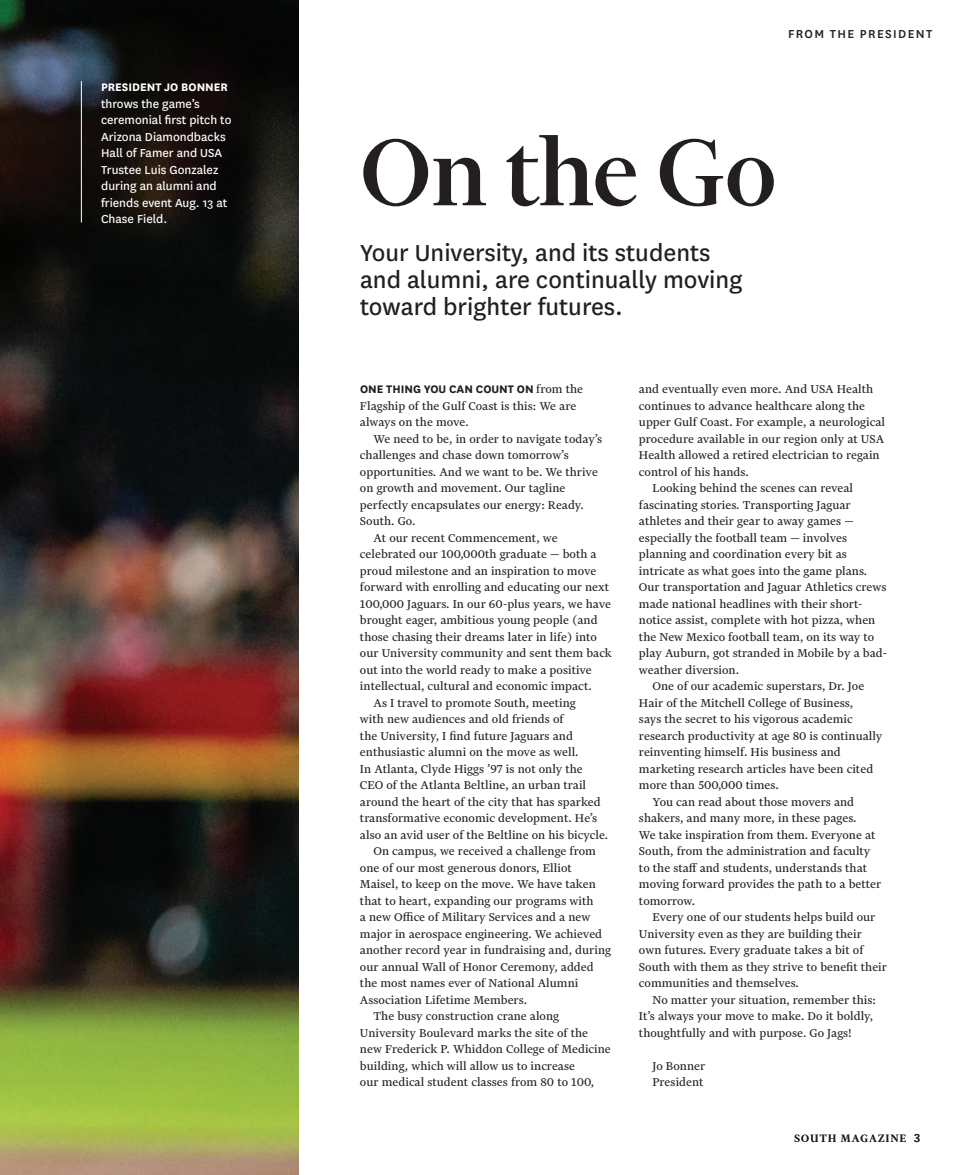
<style>
.page{position:relative;width:972px;height:1175px;background:#fff}
.page>*{position:absolute;margin:0;border:0;box-sizing:border-box;transform-origin:0 0}
.t1{font:500 108px "Financier Display";color:#231f20}
.t2{font:27px/27px "National";color:#231f20}
.t3{font:13.5px/16.5px "Financier Text";color:#231f20}
.t4{font:13.5px/16.5px "National";color:#fff}
.t5{font:500 13.5px "National";letter-spacing:.1em;color:#231f20}
.t6{font:700 12.75px "National";color:#231f20}
.t7{font:700 12.75px "National";color:#fff}
.t8{font:500 12px "Financier Display";letter-spacing:.11em;color:#231f20}
.s1{font-family:"Financier Text";font-weight:400;font-size:13.5px}
.s2{font-family:"National";font-weight:400;font-size:13.5px}
</style>
<div class="page">
<img style="left:0;top:0;width:298px;height:1174px">
<hr style="left:81px;top:81px;width:1px;height:142px;background:#fff">
<p class="t7" style="left:101px;top:78px;width:128px">PRESIDENT JO BONNER</p>
<p class="t4" style="left:101px;top:95px;width:132px">throws the game’s ceremonial first pitch to<br>Arizona Diamondbacks<br>Hall of Famer and USA<br>Trustee Luis Gonzalez during an alumni and friends event Aug. 13 at<br>Chase Field.</p>
<h2 class="t5" style="left:788px;top:25px;width:146px">FROM THE PRESIDENT</h2>
<h3 class="t1" style="left:360px;top:116px;width:417px">On the Go</h3>
<p class="t2" style="left:360px;top:238px;width:384px">Your University, and its students and alumni, are continually moving toward brighter futures.</p>
<p class="t6" style="left:360px;top:380px;width:225px">ONE THING YOU CAN COUNT ON <span class="s1">from the</span></p>
<p class="t3" style="left:360px;top:397px;width:218px">Flagship of the Gulf Coast is this: We are always on the move.</p>
<p class="t3" style="left:360px;top:430px;width:244px;text-indent:14px">We need to be, in order to navigate today’s challenges and chase down tomorrow’s opportunities. And we want to be. We thrive on growth and movement. Our tagline perfectly encapsulates our energy: Ready.<br>South. Go.</p>
<p class="t3" style="left:360px;top:529px;width:253px;text-indent:14px">At our recent Commencement, we celebrated our 100,000th graduate — both a proud milestone and an inspiration to move forward with enrolling and educating our next 100,000 Jaguars. In our 60-plus years, we have brought eager, ambitious young people (and those chasing their dreams later in life) into our University community and sent them back out into the world ready to make a positive intellectual, cultural and economic impact.</p>
<p class="t3" style="left:360px;top:694px;width:250px;text-indent:14px">As I travel to promote South, meeting<br>with new audiences and old friends of<br>the University, I find future Jaguars and enthusiastic alumni on the move as well.<br>In Atlanta, Clyde Higgs ’97 is not only the CEO of the Atlanta Beltline, an urban trail around the heart of the city that has sparked transformative economic development. He’s also an avid user of the Beltline on his bicycle.</p>
<p class="t3" style="left:360px;top:843px;width:253px;text-indent:14px">On campus, we received a challenge from one of our most generous donors, Elliot Maisel, to keep on the move. We have taken that to heart, expanding our programs with<br>a new Office of Military Services and a new major in aerospace engineering. We achieved another record year in fundraising and, during our annual Wall of Honor Ceremony, added the most names ever of National Alumni Association Lifetime Members.</p>
<p class="t3" style="left:360px;top:1008px;width:252px;text-indent:14px">The busy construction crane along University Boulevard marks the site of the new Frederick P. Whiddon College of Medicine building, which will allow us to increase<br>our medical student classes from 80 to 100,</p>
<p class="t3" style="left:639px;top:381px;width:248px">and eventually even more. And USA Health continues to advance healthcare along the upper Gulf Coast. For example, a neurological procedure available in our region only at USA Health allowed a retired electrician to regain control of his hands.</p>
<p class="t3" style="left:639px;top:480px;width:250px;text-indent:14px">Looking behind the scenes can reveal fascinating stories. Transporting Jaguar athletes and their gear to away games — especially the football team — involves planning and coordination every bit as intricate as what goes into the game plans.<br>Our transportation and Jaguar Athletics crews made national headlines with their short&shy;notice assist, complete with hot pizza, when the New Mexico football team, on its way to play Auburn, got stranded in Mobile by a bad&shy;weather diversion.</p>
<p class="t3" style="left:639px;top:678px;width:245px;text-indent:14px">One of our academic superstars, Dr. Joe Hair of the Mitchell College of Business,<br>says the secret to his vigorous academic research productivity at age 80 is continually reinventing himself. His business and marketing research articles have been cited more than 500,000 times.</p>
<p class="t3" style="left:639px;top:793px;width:244px;text-indent:14px">You can read about those movers and shakers, and many more, in these pages.<br>We take inspiration from them. Everyone at South, from the administration and faculty to the staff and students, understands that moving forward provides the path to a better tomorrow.</p>
<p class="t3" style="left:639px;top:909px;width:250px;text-indent:14px">Every one of our students helps build our University even as they are building their own futures. Every graduate takes a bit of South with them as they strive to benefit their communities and themselves.</p>
<p class="t3" style="left:639px;top:991px;width:238px;text-indent:14px">No matter your situation, remember this:<br>It’s always your move to make. Do it boldly, thoughtfully and with purpose. Go Jags!</p>
<p class="t3" style="left:652px;top:1057px;width:54px">Jo Bonner</p>
<p class="t3" style="left:652px;top:1074px;width:53px">President</p>
<p class="t8" style="left:794px;top:1132px;width:127px">SOUTH MAGAZINE <span class="s2">3</span></p>
</div>
